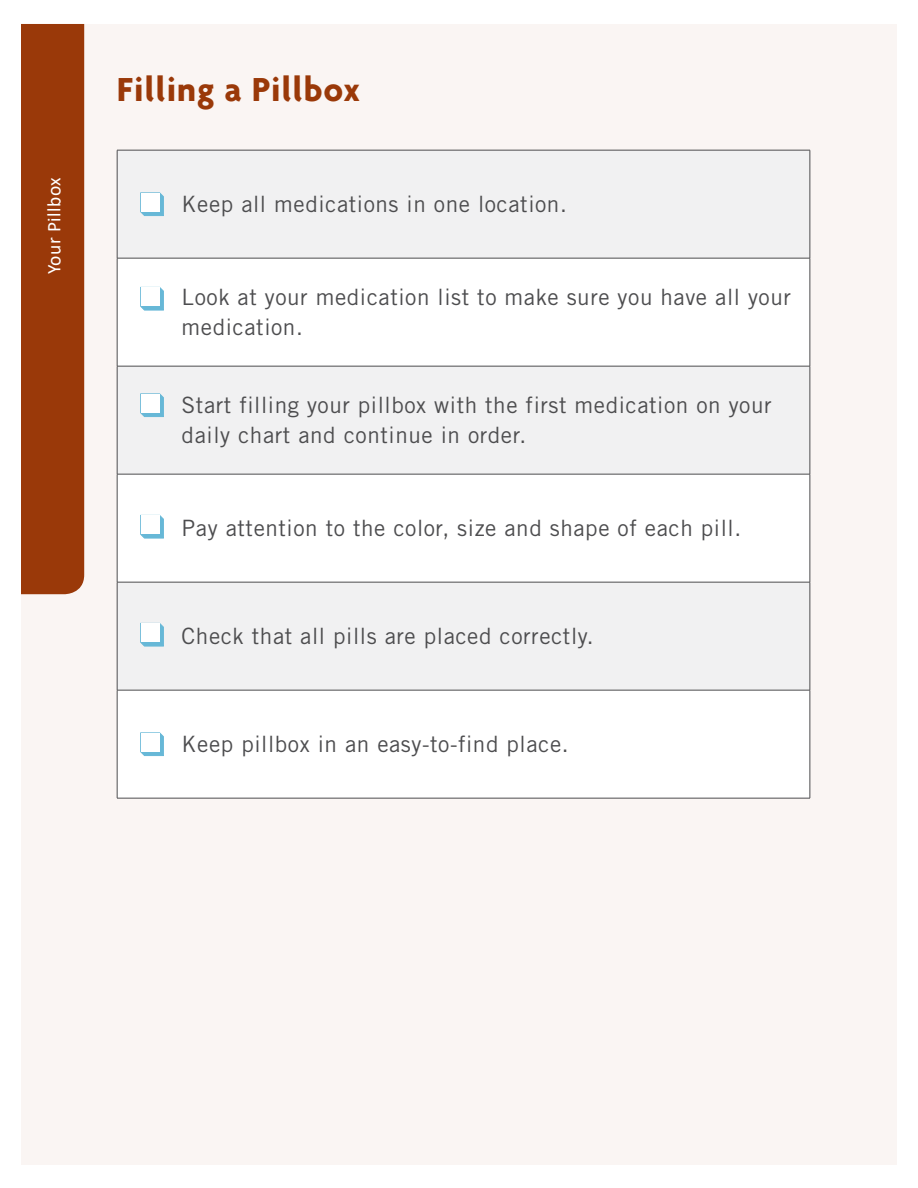
<style>
.page{position:relative;width:918px;height:1188px;background:#fff}
.page>*{position:absolute;margin:0;border:0;box-sizing:border-box;transform-origin:0 0}
.t1{font:700 36px "Agenda";letter-spacing:.025em;color:#9a3909}
.t2{font:22.5px/30px "Trade Gothic LT Std";letter-spacing:.025em;color:#4d4d4f}
.t3{font:19.5px "Calibri";letter-spacing:.025em;color:#fff}
</style>
<div class="page">
<div style="left:21px;top:24px;width:876px;height:1140px;background:#faf5f3"></div>
<div style="left:21px;top:24px;width:63px;height:570px;background:#9a3909"></div>
<svg style="left:118px;top:259px;width:692px;height:539px;fill:#fff"></svg>
<hr style="left:117px;top:150px;width:693px;height:1px;background:#4d4d4f">
<hr style="left:117px;top:150px;width:1px;height:108px;background:#4d4d4f">
<hr style="left:810px;top:150px;width:1px;height:108px;background:#4d4d4f">
<hr style="left:117px;top:258px;width:693px;height:1px;background:#4d4d4f">
<hr style="left:117px;top:258px;width:1px;height:108px;background:#4d4d4f">
<hr style="left:810px;top:258px;width:1px;height:108px;background:#4d4d4f">
<hr style="left:117px;top:366px;width:693px;height:1px;background:#4d4d4f">
<hr style="left:117px;top:366px;width:1px;height:108px;background:#4d4d4f">
<hr style="left:810px;top:366px;width:1px;height:108px;background:#4d4d4f">
<hr style="left:117px;top:474px;width:693px;height:1px;background:#4d4d4f">
<hr style="left:117px;top:474px;width:1px;height:108px;background:#4d4d4f">
<hr style="left:810px;top:474px;width:1px;height:108px;background:#4d4d4f">
<hr style="left:117px;top:582px;width:693px;height:1px;background:#4d4d4f">
<hr style="left:117px;top:582px;width:1px;height:108px;background:#4d4d4f">
<hr style="left:810px;top:582px;width:1px;height:108px;background:#4d4d4f">
<hr style="left:117px;top:690px;width:693px;height:1px;background:#4d4d4f">
<hr style="left:117px;top:690px;width:1px;height:108px;background:#4d4d4f">
<hr style="left:810px;top:690px;width:1px;height:108px;background:#4d4d4f">
<hr style="left:117px;top:798px;width:693px;height:1px;background:#4d4d4f">
<svg style="left:140px;top:192px;width:24px;height:24px"></svg>
<div style="left:141px;top:193px;width:18px;height:18px;background:#fff"></div>
<svg style="left:140px;top:287px;width:24px;height:24px"></svg>
<div style="left:141px;top:288px;width:18px;height:18px;background:#fff"></div>
<svg style="left:140px;top:393px;width:24px;height:24px"></svg>
<div style="left:141px;top:394px;width:18px;height:18px;background:#fff"></div>
<svg style="left:140px;top:515px;width:24px;height:24px"></svg>
<div style="left:141px;top:516px;width:18px;height:18px;background:#fff"></div>
<svg style="left:140px;top:623px;width:24px;height:24px"></svg>
<div style="left:141px;top:624px;width:18px;height:18px;background:#fff"></div>
<svg style="left:140px;top:732px;width:24px;height:24px"></svg>
<div style="left:141px;top:733px;width:18px;height:18px;background:#fff"></div>
<p class="t3" style="left:40px;top:274px;width:99px;rotate:-90deg">Your Pillbox</p>
<h1 class="t1" style="left:117px;top:67px;width:245px">Filling a Pillbox</h1>
<p class="t2" style="left:182px;top:189px;width:387px">Keep all medications in one location.</p>
<p class="t2" style="left:182px;top:282px;width:611px">Look at your medication list to make sure you have all your medication.</p>
<p class="t2" style="left:182px;top:390px;width:591px">Start filling your pillbox with the first medication on your daily chart and continue in order.</p>
<p class="t2" style="left:182px;top:513px;width:561px">Pay attention to the color, size and shape of each pill.</p>
<p class="t2" style="left:182px;top:621px;width:413px">Check that all pills are placed correctly.</p>
<p class="t2" style="left:182px;top:729px;width:389px">Keep pillbox in an easy-to-find place.</p>
</div>
